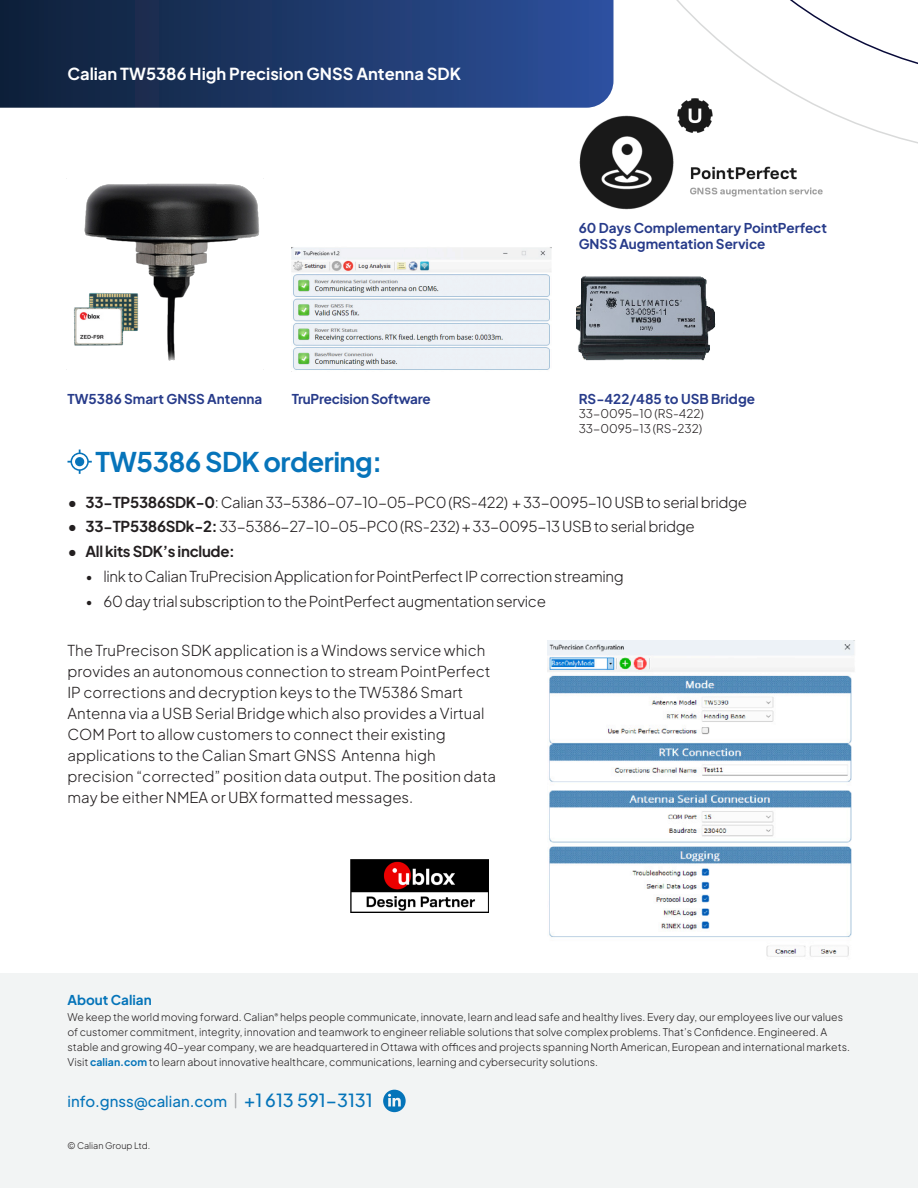
<style>
.page{position:relative;width:918px;height:1188px;background:#fff}
.page>*{position:absolute;margin:0;border:0;box-sizing:border-box;transform-origin:0 0}
.Heading_Large{font:700 27px "Plus Jakarta Sans";letter-spacing:-.02em;color:#0774ba}
.t1{font:700 16.5px "Plus Jakarta Sans";color:#fff}
.Smaller_text{font:300 15px/21px "Plus Jakarta Sans";color:#231f20}
.Smaller_text-2{font:300 15px "Plus Jakarta Sans";letter-spacing:-.02em;color:#231f20}
.t2{font:500 15px "Plus Jakarta Sans";color:#0574b9}
.t3{font:700 15px "Plus Jakarta Sans";letter-spacing:-.02em;color:#231f20}
.Heading_Large-2{font:700 13.5px/16.2px "Plus Jakarta Sans";color:#273b8a}
.Heading_Large-3{font:700 13.5px "Plus Jakarta Sans";letter-spacing:-.02em;color:#273b8a}
.t4{font:700 13.5px "Plus Jakarta Sans";color:#0574b9}
.t5{font:300 12px "Plus Jakarta Sans";color:#231f20}
.t6{font:300 10.5px/15px "Plus Jakarta Sans";color:#231f20}
.t7{font:300 9px "Plus Jakarta Sans";color:#231f20}
.s1{font-weight:700}
.s2{font-weight:700;color:#0574b9}
.s3{font-size:18px}
</style>
<div class="page">
<svg style="left:0;top:0;width:614px;height:108px;background:#1e3869"></svg>
<svg style="left:676px;top:0;width:242px;height:144px"></svg>
<div style="left:0;top:973px;width:918px;height:215px;background:#f2f4f4"></div>
<svg style="left:235px;top:1094px;width:1px;height:14px"></svg>
<svg style="left:383px;top:1090px;width:23px;height:22px"></svg>
<svg style="left:68px;top:450px;width:24px;height:24px"></svg>
<img style="left:351px;top:859px;width:138px;height:53px">
<img style="left:547px;top:640px;width:308px;height:317px">
<img style="left:292px;top:247px;width:260px;height:123px">
<img style="left:576px;top:95px;width:88px;height:115px">
<img style="left:664px;top:95px;width:78px;height:96px">
<img style="left:686px;top:162px;width:137px;height:35px">
<img style="left:66px;top:178px;width:198px;height:192px">
<img style="left:576px;top:275px;width:140px;height:86px">
<h2 class="t1" style="left:68px;top:59px;width:395px">Calian TW5386 High Precision GNSS Antenna SDK</h2>
<p class="Heading_Large-2" style="left:68px;top:389px;width:196px">TW5386 Smart GNSS Antenna</p>
<p class="Heading_Large-3" style="left:292px;top:387px;width:140px">TruPrecision Software</p>
<p class="Heading_Large-2" style="left:579px;top:218px;width:250px">60 Days Complementary PointPerfect<br>GNSS Augmentation Service</p>
<p class="Heading_Large-2" style="left:579px;top:389px;width:178px">RS-422/485 to USB Bridge</p>
<p class="t5" style="left:579px;top:404px;width:127px">33-0095-10 (RS-422)</p>
<p class="t5" style="left:579px;top:419px;width:125px">33-0095-13 (RS-232)</p>
<p class="Heading_Large" style="left:96px;top:438px;width:288px">TW5386 SDK ordering:</p>
<p class="Smaller_text-2" style="left:68px;top:490px;width:681px"><span class="s1">• 33-TP5386SDK-0</span>: Calian 33-5386-07-10-05-PC0 (RS-422) + 33-0095-10 USB to serial bridge</p>
<p class="Smaller_text-2" style="left:68px;top:515px;width:629px"><span class="s1">• 33-TP5386SDk-2:</span> 33-5386-27-10-05-PC0 (RS-232) + 33-0095-13 USB to serial bridge</p>
<p class="t3" style="left:68px;top:538px;width:169px">• All kits SDK’s include:</p>
<p class="Smaller_text-2" style="left:86px;top:564px;width:540px">• link to Calian TruPrecision Application for PointPerfect IP correction streaming</p>
<p class="Smaller_text-2" style="left:86px;top:589px;width:462px">• 60 day trial subscription to the PointPerfect augmentation service</p>
<p class="Smaller_text" style="left:68px;top:638px;width:430px">The TruPrecison SDK application is a Windows service which provides an autonomous connection to stream PointPerfect IP corrections and decryption keys to the TW5386 Smart Antenna via a USB Serial Bridge which also provides a Virtual COM Port to allow customers to connect their existing applications to the Calian Smart GNSS Antenna high precision “corrected” position data output. The position data may be either NMEA or UBX formatted messages.</p>
<p class="t4" style="left:68px;top:988px;width:86px">About Calian</p>
<p class="t6" style="left:68px;top:1009px;width:784px">We keep the world moving forward. Calian<sup>®</sup> helps people communicate, innovate, learn and lead safe and healthy lives. Every day, our employees live our values of customer commitment, integrity, innovation and teamwork to engineer reliable solutions that solve complex problems. That’s Confidence. Engineered. A stable and growing 40-year company, we are headquartered in Ottawa with offices and projects spanning North American, European and international markets.<br>Visit <span class="s2">calian.com</span> to learn about innovative healthcare, communications, learning and cybersecurity solutions.</p>
<h3 class="t2" style="left:68px;top:1088px;width:307px">info.gnss@calian.com <span class="s3">+1 613 591-3131</span></h3>
<p class="t7" style="left:68px;top:1139px;width:84px">© Calian Group Ltd.</p>
</div>
